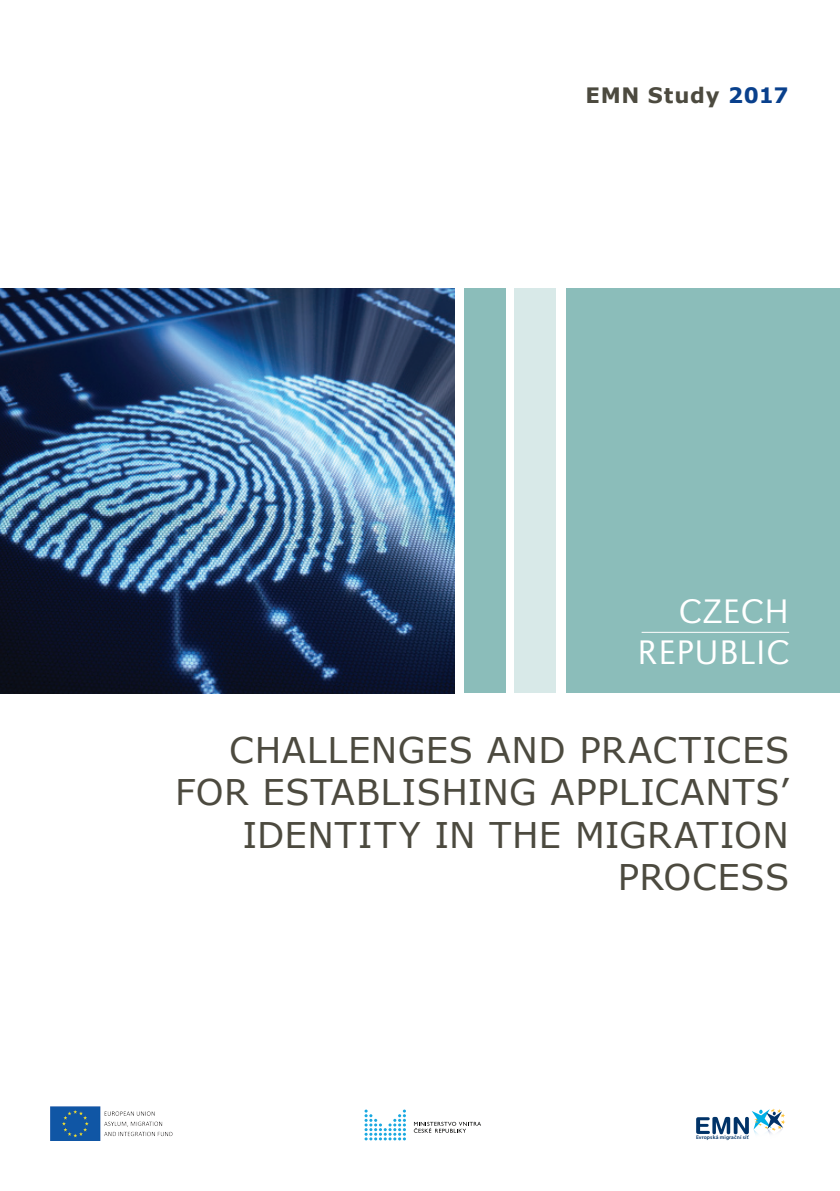
<style>
.page{position:relative;width:840px;height:1191px;background:#fff}
.page>*{position:absolute;margin:0;border:0;box-sizing:border-box;transform-origin:0 0}
.t1{font:35.4px/42.4px "Verdana";letter-spacing:.015em;color:#4c4a3f;text-align:right}
.t2{font:300 35.4px/41px "URW Grotesk TOT";letter-spacing:.025em;color:#fff;text-align:right}
.t3{font:700 21.2px "Verdana";letter-spacing:.03em;color:#4c4a3f}
.t4{font:600 5.4px "Myriad Pro";letter-spacing:.02em;color:#013368}
.s1{color:#09408c}
</style>
<div class="page">
<img style="left:0;top:289px;width:454px;height:404px">
<div style="left:463px;top:289px;width:42px;height:404px;background:#8bbdba"></div>
<div style="left:513px;top:289px;width:42px;height:404px;background:#d8e9e8"></div>
<div style="left:565px;top:289px;width:274px;height:404px;background:#8bbdba"></div>
<svg style="left:413px;top:1121px;width:68px;height:11px"></svg>
<svg style="left:364px;top:1109px;width:42px;height:31px"></svg>
<svg style="left:696px;top:1108px;width:89px;height:27px"></svg>
<img style="left:51px;top:1106px;width:122px;height:34px">
<hr style="left:641px;top:632px;width:147px;height:1px;background:#fff">
<p class="t3" style="left:585px;top:82px;width:204px">EMN Study <span class="s1">2017</span></p>
<p class="t2" style="left:637px;top:591px;width:153px">CZECH<br>REPUBLIC</p>
<p class="t1" style="left:175px;top:727px;width:615px">CHALLENGES AND PRACTICES<br>FOR ESTABLISHING APPLICANTS’<br>IDENTITY IN THE MIGRATION<br>PROCESS</p>
<p class="t4" style="left:695px;top:1134px;width:54px">Evropská migrační síť</p>
</div>
